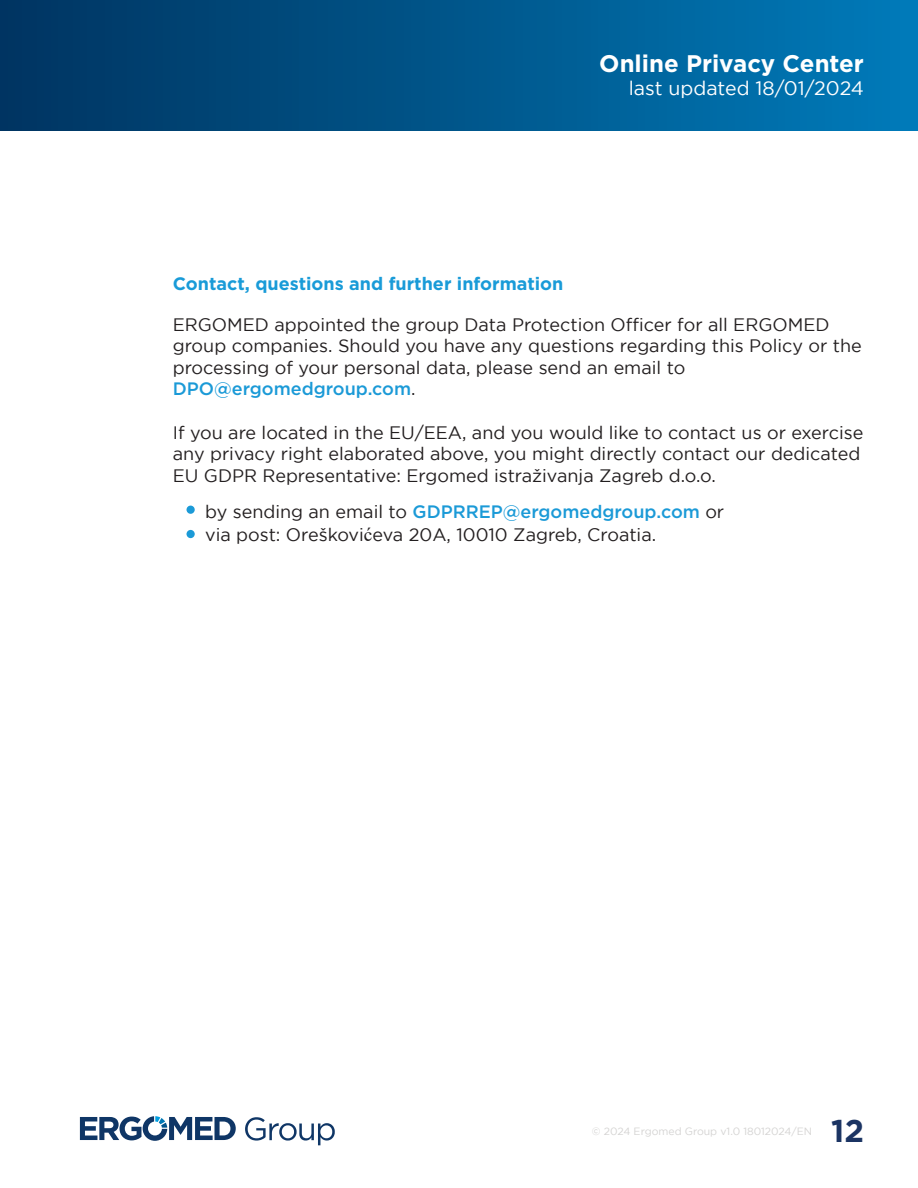
<style>
.page{position:relative;width:918px;height:1188px;background:#fff}
.page>*{position:absolute;margin:0;border:0;box-sizing:border-box;transform-origin:0 0}
.t1{font:700 31.5px "Gotham";color:#1b3463}
.t2{font:700 24px "Gotham";color:#fff}
.t3{font:19.5px "Gotham";color:#fff}
.t4{font:18px/21.6px "Gotham";color:#231f20}
.t5{font:500 18px "Gotham";color:#1b9ad7}
.t6{font:700 18px "Gotham";color:#199bd8}
.t7{font:10.5px "Gotham";color:#d4d3d2}
.s1{font-weight:400;color:#231f20}
.s2{font-family:"Times New Roman";font-size:19.5px}
</style>
<div class="page">
<div style="left:0;top:0;width:918px;height:130px;background:linear-gradient(to right,#003360,#007ab9)"></div>
<div style="left:187px;top:506px;width:8px;height:8px;background:#1b9ad7;border-radius:50%"></div>
<div style="left:187px;top:530px;width:8px;height:8px;background:#1b9ad7;border-radius:50%"></div>
<svg style="left:80px;top:1116px;width:156px;height:25px"></svg>
<svg style="left:245px;top:1117px;width:90px;height:28px"></svg>
<p class="t2" style="left:599px;top:49px;width:266px">Online Privacy Center</p>
<p class="t3" style="left:629px;top:77px;width:237px">last updated 18/01/2024</p>
<p class="t6" style="left:173px;top:273px;width:392px">Contact, questions and further information</p>
<p class="t4" style="left:173px;top:313px;width:690px">ERGOMED appointed the group Data Protection Officer for all ERGOMED group companies. Should you have any questions regarding this Policy or the processing of your personal data, please send an email to</p>
<p class="t5" style="left:173px;top:377px;width:244px">DPO@ergomedgroup.com<span class="s1">.</span></p>
<p class="t4" style="left:173px;top:421px;width:692px">If you are located in the EU/EEA, and you would like to contact us or exercise any privacy right elaborated above, you might directly contact our dedicated<br>EU GDPR Representative: Ergomed istraživanja Zagreb d.o.o.</p>
<p class="t5" style="left:205px;top:500px;width:521px"><span class="s1">by sending an email to</span> GDPRREP@ergomedgroup.com <span class="s1">or</span></p>
<p class="t4" style="left:205px;top:524px;width:452px">via post: Oreškovi<span class="s2">ć</span>eva 20A, 10010 Zagreb, Croatia.</p>
<p class="t7" style="left:592px;top:1126px;width:222px">© 2024 Ergomed Group v1.0 18012024/EN</p>
<p class="t1" style="left:831px;top:1113px;width:34px">12</p>
</div>
